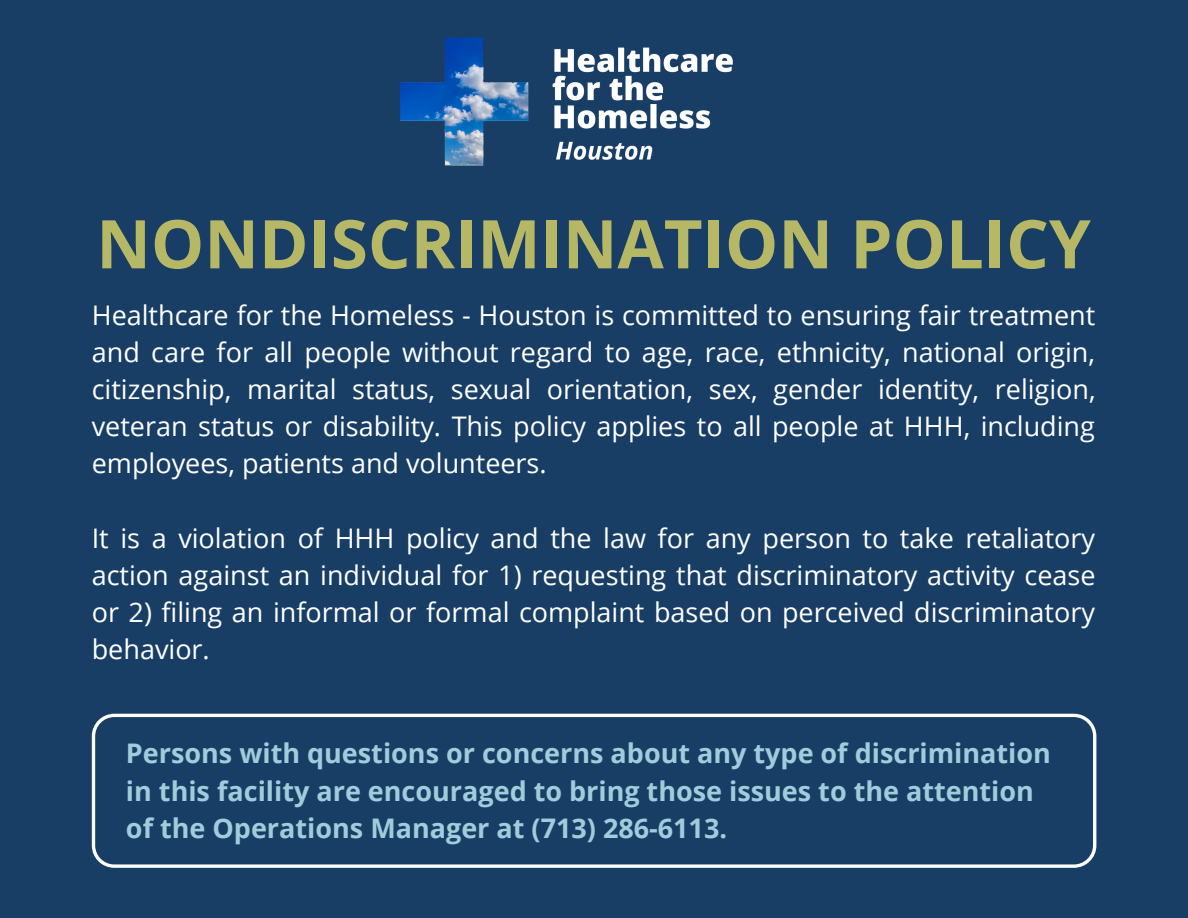
<style>
.page{position:relative;width:1188px;height:918px;background:#183e66}
.page>*{position:absolute;margin:0;border:0;box-sizing:border-box;transform-origin:0 0}
.t1{font:700 67.2px "Open Sans";color:#b7b866}
.t2{font:27px/37.2px "Open Sans";color:#fff;text-align:justify}
.t3{font:700 27px/37.2px "Open Sans";color:#a0ccdb}
</style>
<div class="page">
<img style="left:400px;top:37px;width:333px;height:129px">
<svg style="left:92px;top:714px;width:1004px;height:154px"></svg>
<p class="t1" style="left:96px;top:197px;width:996px">NONDISCRIMINATION POLICY</p>
<p class="t2" style="left:92px;top:296px;width:1005px">Healthcare for the Homeless - Houston is committed to ensuring fair treatment and care for all people without regard to age, race, ethnicity, national origin, citizenship, marital status, sexual orientation, sex, gender identity, religion, veteran status or disability. This policy applies to all people at HHH, including employees, patients and volunteers.</p>
<p class="t2" style="left:92px;top:519px;width:1005px">It is a violation of HHH policy and the law for any person to take retaliatory action against an individual for 1) requesting that discriminatory activity cease or 2) filing an informal or formal complaint based on perceived discriminatory behavior.</p>
<p class="t3" style="left:126px;top:734px;width:927px">Persons with questions or concerns about any type of discrimination in this facility are encouraged to bring those issues to the attention of the Operations Manager at (713) 286-6113.</p>
</div>
